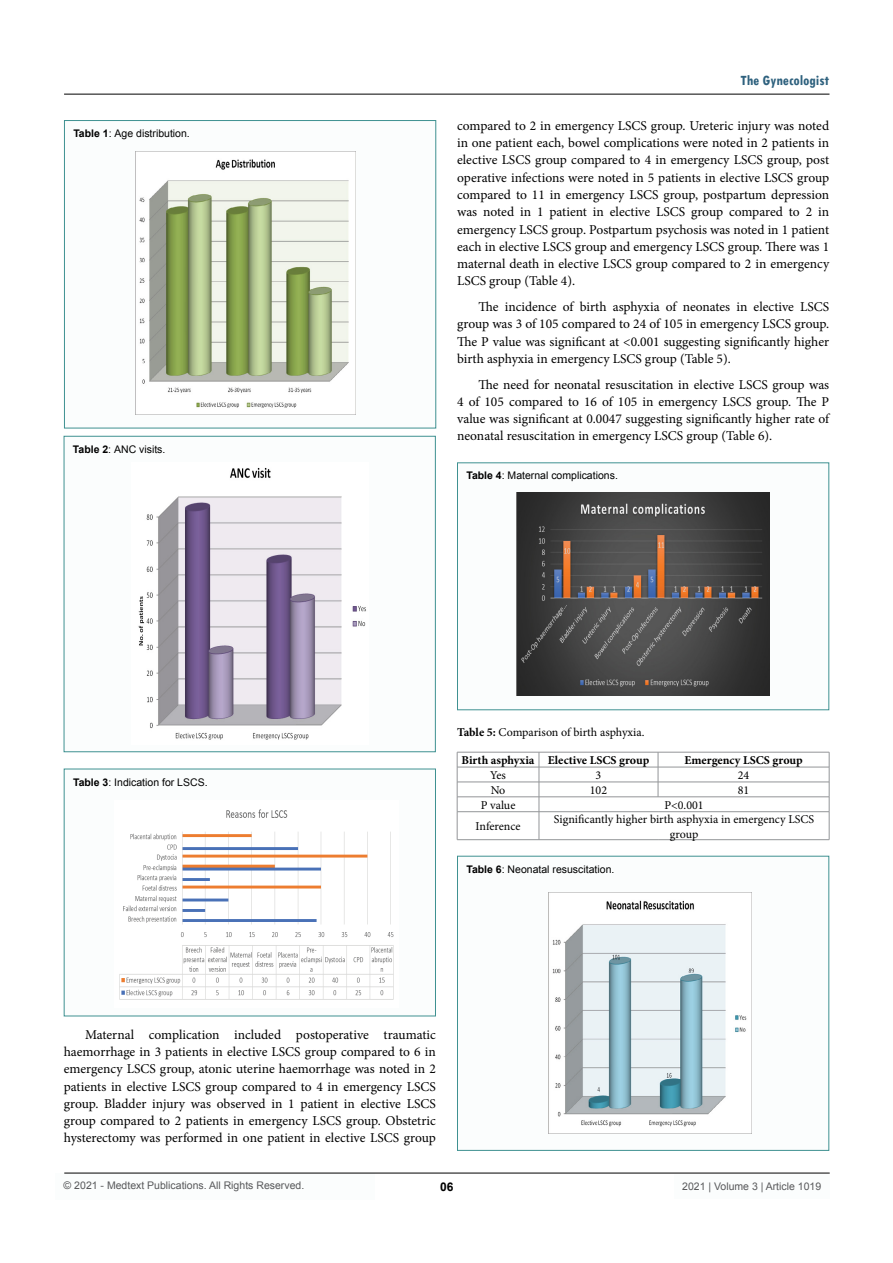
<style>
.page{position:relative;width:893px;height:1263px;background:#fff}
.page>*{position:absolute;margin:0;border:0;box-sizing:border-box;transform-origin:0 0}
.t1{font:700 condensed 15px "Tw Cen";color:#2e617e}
.t2{font:13.5px/17.2px "Minion Pro";color:#000;text-align:justify}
.t3{font:12px/15px "Minion Pro";color:#000;text-align:center}
.t4{font:700 12px "Minion Pro";color:#000}
.t5{font:700 12px "Arial";color:#000}
.t6{font:10.5px "Arial";color:#000}
.t7{font:10.5px "Arial";color:#58595b}
.s1{font-weight:700}
</style>
<div class="page">
<div style="left:55px;top:1173px;width:320px;height:26px;background:#fbfdfd"></div>
<hr style="left:64px;top:1173px;width:766px;height:1px;background:#000">
<hr style="left:64px;top:94px;width:765px;height:1px;background:#000">
<div style="left:674px;top:1174px;width:156px;height:25px;background:#fbfdfd"></div>
<div style="left:64px;top:121px;width:372px;height:307px;background:#fbfdfd"></div>
<div style="left:64px;top:120px;width:372px;height:308px;border:1px solid #3f9191"></div>
<div style="left:64px;top:436px;width:371px;height:316px;background:#fbfdfd"></div>
<div style="left:64px;top:436px;width:372px;height:316px;border:1px solid #3f9191"></div>
<div style="left:64px;top:769px;width:371px;height:247px;background:#fbfdfd"></div>
<img style="left:136px;top:151px;width:220px;height:264px">
<img style="left:138px;top:468px;width:228px;height:272px">
<img style="left:119px;top:809px;width:275px;height:191px">
<div style="left:457px;top:463px;width:372px;height:247px;background:#fbfdfd"></div>
<div style="left:457px;top:462px;width:372px;height:248px;border:1px solid #3f9191"></div>
<div style="left:457px;top:856px;width:372px;height:294px;background:#fbfdfd"></div>
<div style="left:457px;top:856px;width:372px;height:295px;border:1px solid #3f9191"></div>
<img style="left:516px;top:493px;width:254px;height:202px">
<hr style="left:457px;top:752px;width:82px;height:1px;background:#939598">
<hr style="left:539px;top:752px;width:119px;height:1px;background:#939598">
<hr style="left:658px;top:752px;width:171px;height:1px;background:#939598">
<hr style="left:457px;top:767px;width:82px;height:1px;background:#939598">
<hr style="left:539px;top:767px;width:119px;height:1px;background:#939598">
<hr style="left:658px;top:767px;width:171px;height:1px;background:#939598">
<hr style="left:457px;top:782px;width:82px;height:1px;background:#939598">
<hr style="left:539px;top:782px;width:119px;height:1px;background:#939598">
<hr style="left:658px;top:782px;width:171px;height:1px;background:#939598">
<svg style="left:658px;top:752px;width:1px;height:44px"></svg>
<hr style="left:457px;top:796px;width:82px;height:1px;background:#939598">
<hr style="left:539px;top:796px;width:119px;height:1px;background:#939598">
<hr style="left:658px;top:796px;width:171px;height:1px;background:#939598">
<hr style="left:457px;top:811px;width:82px;height:1px;background:#939598">
<svg style="left:457px;top:752px;width:1px;height:87px"></svg>
<hr style="left:539px;top:811px;width:119px;height:1px;background:#939598">
<svg style="left:539px;top:752px;width:1px;height:87px"></svg>
<hr style="left:658px;top:811px;width:171px;height:1px;background:#939598">
<svg style="left:829px;top:752px;width:1px;height:88px"></svg>
<hr style="left:457px;top:839px;width:82px;height:1px;background:#939598">
<hr style="left:539px;top:839px;width:119px;height:1px;background:#939598">
<hr style="left:658px;top:839px;width:171px;height:1px;background:#939598">
<img style="left:549px;top:892px;width:203px;height:241px">
<p class="t6" style="left:73px;top:126px;width:118px"><span class="s1">Table 1</span>: Age distribution.</p>
<p class="t6" style="left:73px;top:442px;width:94px"><span class="s1">Table 2</span>: ANC visits.</p>
<p class="t1" style="left:740px;top:72px;width:90px">The Gynecologist</p>
<p class="t2" style="left:457px;top:117px;width:374px">compared to 2 in emergency LSCS group. Ureteric injury was noted in one patient each, bowel complications were noted in 2 patients in elective LSCS group compared to 4 in emergency LSCS group, post operative infections were noted in 5 patients in elective LSCS group compared to 11 in emergency LSCS group, postpartum depression was noted in 1 patient in elective LSCS group compared to 2 in emergency LSCS group. Postpartum psychosis was noted in 1 patient each in elective LSCS group and emergency LSCS group. There was 1 maternal death in elective LSCS group compared to 2 in emergency LSCS group (Table 4).</p>
<p class="t2" style="left:457px;top:298px;width:374px;text-indent:21px">The incidence of birth asphyxia of neonates in elective LSCS group was 3 of 105 compared to 24 of 105 in emergency LSCS group.<br>The P value was significant at &lt;0.001 suggesting significantly higher birth asphyxia in emergency LSCS group (Table 5).</p>
<p class="t2" style="left:457px;top:376px;width:374px;text-indent:21px">The need for neonatal resuscitation in elective LSCS group was 4 of 105 compared to 16 of 105 in emergency LSCS group. The P value was significant at 0.0047 suggesting significantly higher rate of neonatal resuscitation in emergency LSCS group (Table 6).</p>
<p class="t6" style="left:466px;top:469px;width:153px"><span class="s1">Table 4</span>: Maternal complications.</p>
<p class="t6" style="left:73px;top:775px;width:136px"><span class="s1">Table 3</span>: Indication for LSCS.</p>
<p class="t3" style="left:457px;top:725px;width:189px"><span class="s1">Table 5:</span> Comparison of birth asphyxia.</p>
<p class="t4" style="left:462px;top:752px;width:189px">Birth asphyxia Elective LSCS group</p>
<p class="t4" style="left:684px;top:752px;width:120px">Emergency LSCS group</p>
<p class="t3" style="left:490px;top:767px;width:17px">Yes</p>
<p class="t3" style="left:596px;top:767px;width:7px">3</p>
<p class="t3" style="left:738px;top:767px;width:13px">24</p>
<p class="t3" style="left:491px;top:782px;width:16px">No</p>
<p class="t3" style="left:590px;top:782px;width:19px">102</p>
<p class="t3" style="left:738px;top:782px;width:13px">81</p>
<p class="t3" style="left:481px;top:797px;width:36px">P value</p>
<p class="t3" style="left:664px;top:797px;width:41px">P&lt;0.001</p>
<p class="t3" style="left:475px;top:819px;width:47px">Inference</p>
<p class="t3" style="left:554px;top:811px;width:262px">Significantly higher birth asphyxia in emergency LSCS group</p>
<p class="t6" style="left:466px;top:862px;width:150px"><span class="s1">Table 6</span>: Neonatal resuscitation.</p>
<p class="t2" style="left:64px;top:1026px;width:374px;text-indent:21px">Maternal complication included postoperative traumatic haemorrhage in 3 patients in elective LSCS group compared to 6 in emergency LSCS group, atonic uterine haemorrhage was noted in 2 patients in elective LSCS group compared to 4 in emergency LSCS group. Bladder injury was observed in 1 patient in elective LSCS group compared to 2 patients in emergency LSCS group. Obstetric hysterectomy was performed in one patient in elective LSCS group</p>
<p class="t7" style="left:64px;top:1179px;width:242px">© 2021 - Medtext Publications. All Rights Reserved.</p>
<p class="t5" style="left:440px;top:1178px;width:15px">06</p>
<p class="t7" style="left:682px;top:1180px;width:140px">2021 | Volume 3 | Article 1019</p>
</div>
